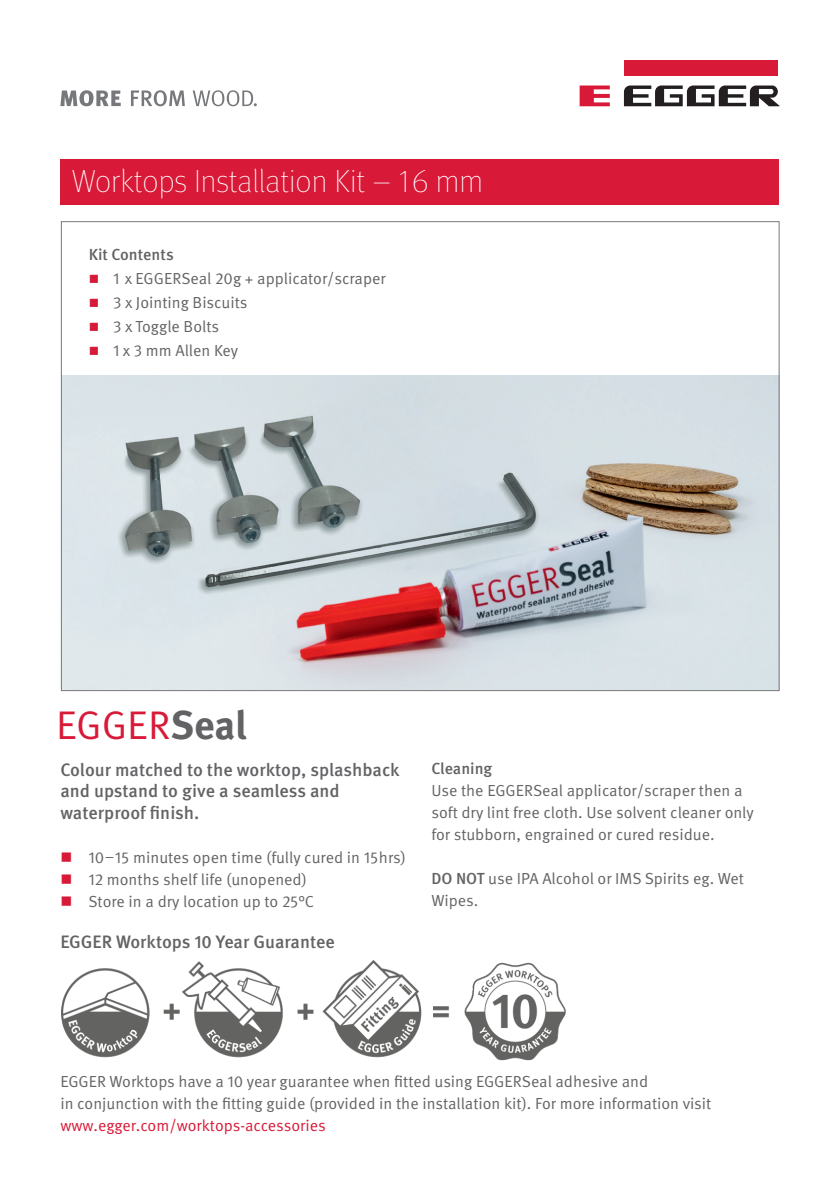
<style>
.page{position:relative;width:840px;height:1191px;background:#fff}
.page>*{position:absolute;margin:0;border:0;box-sizing:border-box;transform-origin:0 0}
.t1{font:40px "Meta Pro";color:#d91938}
.t2{font:100 32px "Meta Pro";color:#fff}
.t3{font:500 18px/21.6px "Meta Pro";color:#636366}
.t4{font:16px/22px "Meta Pro";color:#636366}
.t5{font:16px "Meta Pro";color:#d91938}
.t6{font:500 16px "Meta Pro";color:#636366}
.s1{color:#d91938}
.s2{font-weight:700;color:#636366}
.s3{font-weight:500}
</style>
<div class="page">
<img style="left:63px;top:376px;width:714px;height:313px">
<div style="left:60px;top:159px;width:718px;height:46px;background:#d91938"></div>
<div style="left:623px;top:60px;width:154px;height:16px;background:#d91938"></div>
<svg style="left:579px;top:85px;width:30px;height:21px"></svg>
<svg style="left:623px;top:85px;width:156px;height:21px"></svg>
<svg style="left:60px;top:90px;width:61px;height:16px"></svg>
<svg style="left:131px;top:90px;width:54px;height:16px"></svg>
<svg style="left:192px;top:90px;width:65px;height:16px"></svg>
<img style="left:61px;top:960px;width:505px;height:101px">
<h2 class="t2" style="left:72px;top:159px;width:412px">Worktops Installation Kit – 16 mm</h2>
<p class="t6" style="left:89px;top:244px;width:86px">Kit Contents</p>
<p class="t4" style="left:89px;top:267px;width:298px"><span class="s1">■</span> 1 x EGGERSeal 20g + applicator/scraper</p>
<p class="t4" style="left:89px;top:291px;width:160px"><span class="s1">■</span> 3 x Jointing Biscuits</p>
<p class="t4" style="left:89px;top:315px;width:132px"><span class="s1">■</span> 3 x Toggle Bolts</p>
<p class="t4" style="left:89px;top:339px;width:151px"><span class="s1">■</span> 1 x 3 mm Allen Key</p>
<h1 class="t1" style="left:56px;top:701px;width:192px">EGGER<span class="s2">Seal</span></h1>
<p class="t3" style="left:60px;top:758px;width:340px">Colour matched to the worktop, splashback and upstand to give a seamless and waterproof finish.</p>
<p class="t4" style="left:60px;top:846px;width:347px"><span class="s1">■</span> 10–15 minutes open time (fully cured in 15hrs)</p>
<p class="t4" style="left:60px;top:868px;width:248px"><span class="s1">■</span> 12 months shelf life (unopened)</p>
<p class="t4" style="left:60px;top:890px;width:255px"><span class="s1">■</span> Store in a dry location up to 25°C</p>
<p class="t3" style="left:60px;top:931px;width:276px">EGGER Worktops 10 Year Guarantee</p>
<p class="t6" style="left:431px;top:758px;width:62px">Cleaning</p>
<p class="t4" style="left:431px;top:779px;width:324px">Use the EGGERSeal applicator/scraper then a soft dry lint free cloth. Use solvent cleaner only for stubborn, engrained or cured residue.</p>
<p class="t4" style="left:431px;top:867px;width:314px"><span class="s3">DO NOT</span> use IPA Alcohol or IMS Spirits eg. Wet<br>Wipes.</p>
<p class="t4" style="left:60px;top:1070px;width:652px">EGGER Worktops have a 10 year guarantee when fitted using EGGERSeal adhesive and<br>in conjunction with the fitting guide (provided in the installation kit). For more information visit</p>
<p class="t5" style="left:60px;top:1115px;width:267px">www.egger.com/worktops-accessories</p>
</div>
